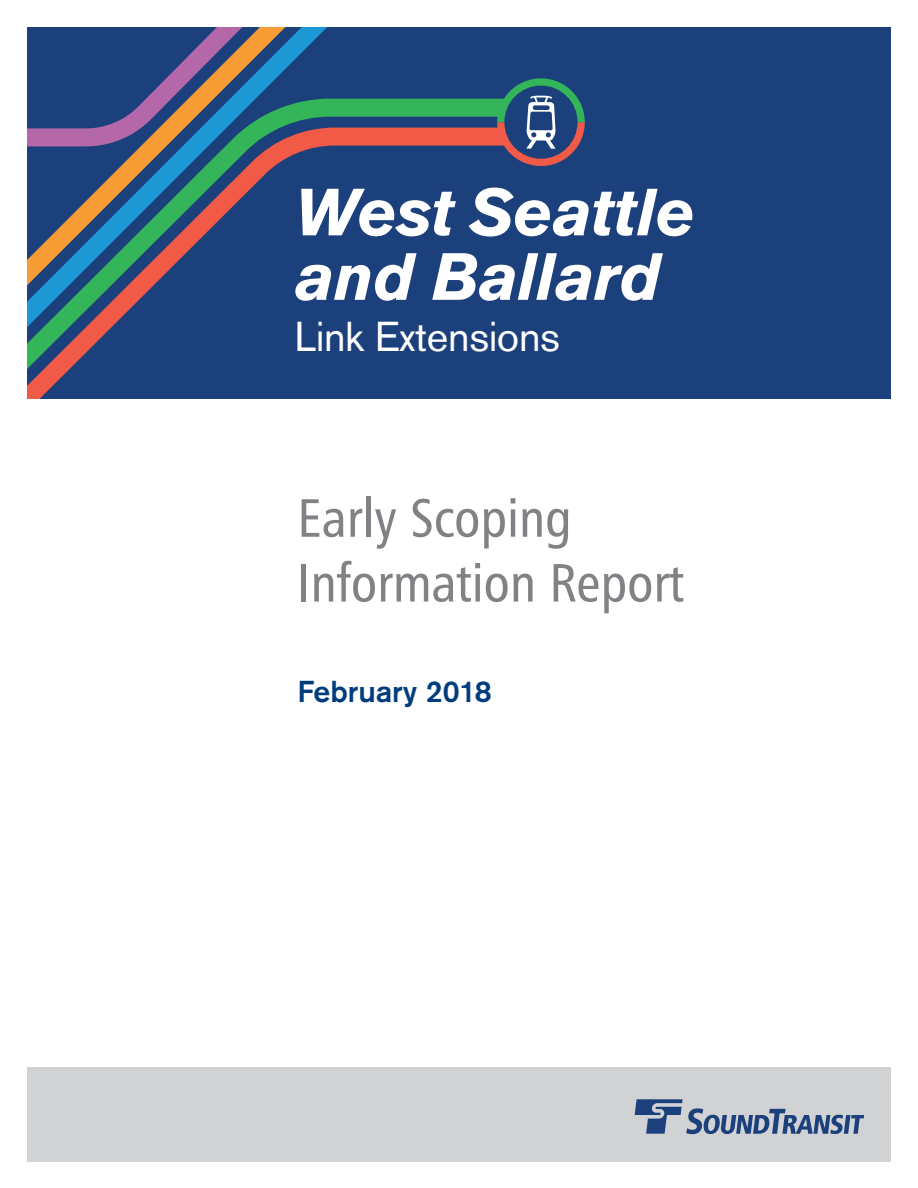
<style>
.page{position:relative;width:918px;height:1188px;background:#fff}
.page>*{position:absolute;margin:0;border:0;box-sizing:border-box;transform-origin:0 0}
.t1{font:italic 700 66px/64.5px "Akzidenz Grotesk Std";letter-spacing:-.01em;color:#fff}
.t2{font:54px/64.8px "Humanist 777 BT Roman Condensed B";color:#808285}
.t3{font:41.4px "Akzidenz Grotesk Std";letter-spacing:-.01em;color:#fff}
.t4{font:500 30px "Akzidenz Grotesk Std";color:#013d7d}
</style>
<div class="page">
<div style="left:27px;top:1068px;width:864px;height:94px;background:#d1d2d4"></div>
<div style="left:27px;top:27px;width:864px;height:372px;background:#1b407c"></div>
<svg style="left:372px;top:98px;width:125px;height:19px;background:#32ae5a"></svg>
<svg style="left:372px;top:127px;width:125px;height:19px;background:#e45848"></svg>
<svg style="left:27px;top:27px;width:345px;height:372px"></svg>
<svg style="left:497px;top:78px;width:88px;height:88px"></svg>
<svg style="left:635px;top:1099px;width:229px;height:35px"></svg>
<p class="t1" style="left:295px;top:179px;width:402px">West Seattle and Ballard</p>
<p class="t3" style="left:295px;top:312px;width:267px">Link Extensions</p>
<p class="t2" style="left:297px;top:485px;width:388px">Early Scoping<br>Information Report</p>
<p class="t4" style="left:297px;top:673px;width:196px">February 2018</p>
</div>
